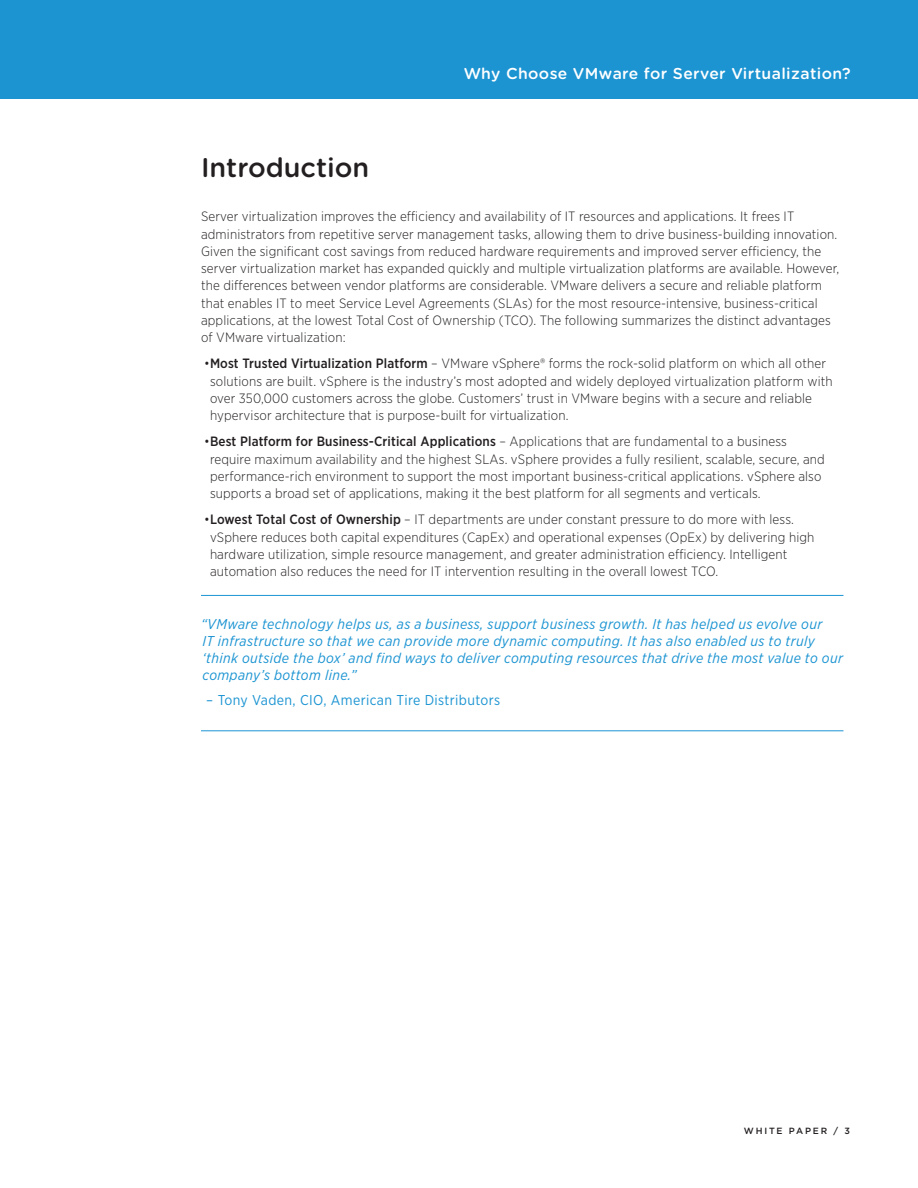
<style>
.page{position:relative;width:918px;height:1188px;background:#fff}
.page>*{position:absolute;margin:0;border:0;box-sizing:border-box;transform-origin:0 0}
._3_Main_Body_Head{font:500 27px "Gotham Rounded";color:#231f20}
.t1{font:500 15.75px "Gotham Rounded";letter-spacing:.025em;color:#fff}
._6a_Pullquote_body{font:italic 14.25px/17.2px "Gotham Narrow";letter-spacing:.025em;color:#1c94d2}
._6b_Pullquote_attrib{font:14.25px "Gotham Narrow";letter-spacing:.025em;color:#1c94d2}
._5b_Body_w__bullets{font:300 13.5px/17.2px "Gotham Narrow";letter-spacing:.01em;color:#231f20}
._5a_Body{font:300 13.5px/17.2px "Gotham Narrow";letter-spacing:.01em;color:#231f20}
.Folio{font:500 9px "Gotham";letter-spacing:.2em;color:#231f20}
.s1{font-weight:500}
</style>
<div class="page">
<div style="left:0;top:0;width:918px;height:99px;background:#1c94d2"></div>
<hr style="left:201px;top:595px;width:642px;height:1px;background:#1c94d2">
<hr style="left:201px;top:731px;width:642px;height:1px;background:#1c94d2">
<p class="t1" style="left:464px;top:62px;width:389px">Why Choose VMware for Server Virtualization?</p>
<p class="_3_Main_Body_Head" style="left:201px;top:148px;width:170px">Introduction</p>
<p class="_5a_Body" style="left:201px;top:208px;width:640px">Server virtualization improves the efficiency and availability of IT resources and applications. It frees IT administrators from repetitive server management tasks, allowing them to drive business-building innovation.<br>Given the significant cost savings from reduced hardware requirements and improved server efficiency, the server virtualization market has expanded quickly and multiple virtualization platforms are available. However, the differences between vendor platforms are considerable. VMware delivers a secure and reliable platform that enables IT to meet Service Level Agreements (SLAs) for the most resource-intensive, business-critical applications, at the lowest Total Cost of Ownership (TCO). The following summarizes the distinct advantages of VMware virtualization:</p>
<p class="_5b_Body_w__bullets" style="left:210px;top:355px;width:624px;text-indent:-6px">• <span class="s1">Most Trusted Virtualization Platform</span> – VMware vSphere® forms the rock-solid platform on which all other solutions are built. vSphere is the industry’s most adopted and widely deployed virtualization platform with over 350,000 customers across the globe. Customers’ trust in VMware begins with a secure and reliable hypervisor architecture that is purpose-built for virtualization.</p>
<p class="_5b_Body_w__bullets" style="left:210px;top:433px;width:616px;text-indent:-6px">• <span class="s1">Best Platform for Business-Critical Applications</span> – Applications that are fundamental to a business require maximum availability and the highest SLAs. vSphere provides a fully resilient, scalable, secure, and performance-rich environment to support the most important business-critical applications. vSphere also supports a broad set of applications, making it the best platform for all segments and verticals.</p>
<p class="_5b_Body_w__bullets" style="left:210px;top:511px;width:606px;text-indent:-6px">• <span class="s1">Lowest Total Cost of Ownership</span> – IT departments are under constant pressure to do more with less. vSphere reduces both capital expenditures (CapEx) and operational expenses (OpEx) by delivering high hardware utilization, simple resource management, and greater administration efficiency. Intelligent automation also reduces the need for IT intervention resulting in the overall lowest TCO.</p>
<p class="_6a_Pullquote_body" style="left:201px;top:615px;width:644px">“VMware technology helps us, as a business, support business growth. It has helped us evolve our<br>IT infrastructure so that we can provide more dynamic computing. It has also enabled us to truly ‘think outside the box’ and find ways to deliver computing resources that drive the most value to our company’s bottom line.”</p>
<p class="_6b_Pullquote_attrib" style="left:206px;top:691px;width:296px">– Tony Vaden, CIO, American Tire Distributors</p>
<p class="Folio" style="left:744px;top:1125px;width:108px">WHITE PAPER / 3</p>
</div>
